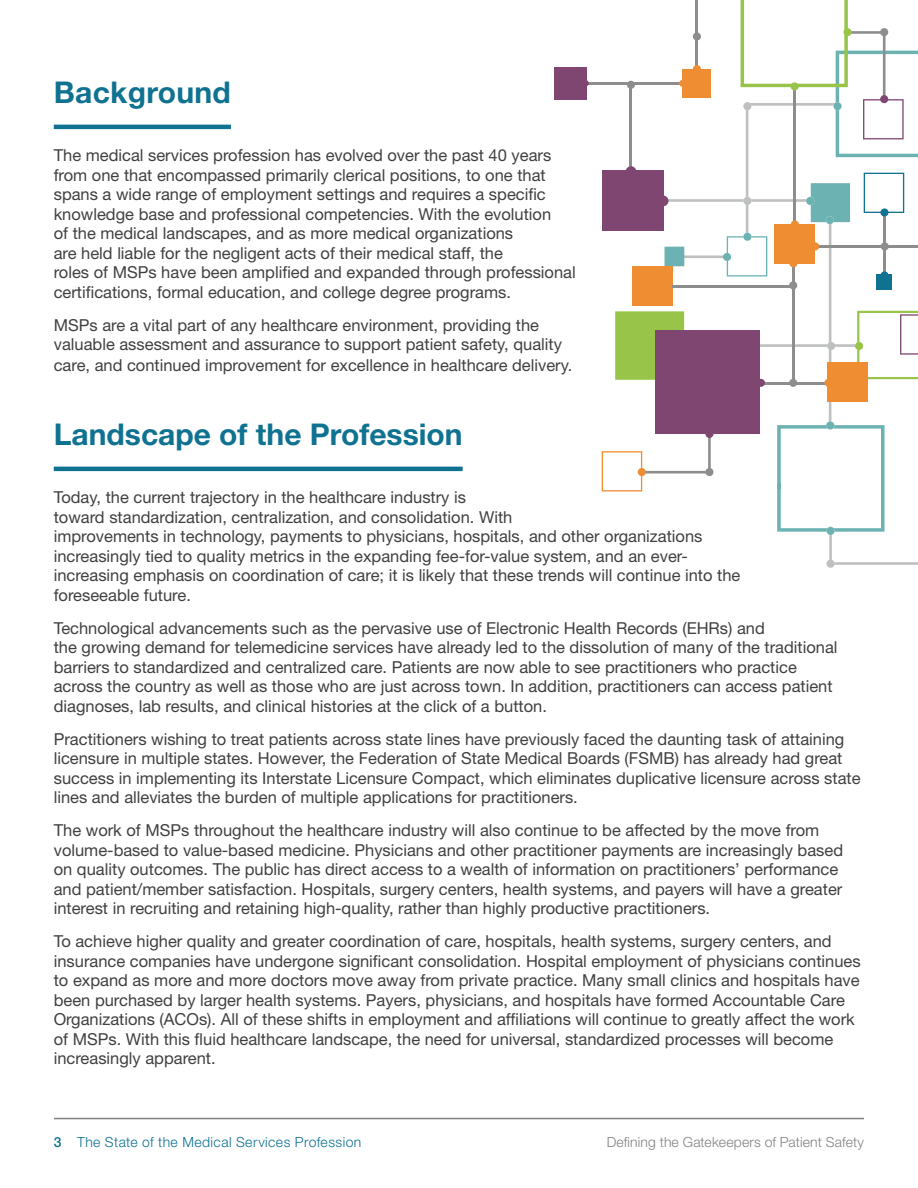
<style>
.page{position:relative;width:918px;height:1188px;background:#fff}
.page>*{position:absolute;margin:0;border:0;box-sizing:border-box;transform-origin:0 0}
._2_BODY{font:700 30px "Helvetica Neue LT Std";color:#0f7291}
._2_BODY-2{font:16.5px/19.5px "Helvetica Neue LT Std";color:#413f41}
.t1{font:300 13.95px "Helvetica Neue LT Std";letter-spacing:.03em;color:#0f7291}
.t2{font:300 13.95px "Helvetica Neue LT Std";letter-spacing:.01em;color:#818285}
.s1{font-weight:500}
</style>
<div class="page">
<svg style="left:602px;top:0;width:316px;height:568px"></svg>
<hr style="left:586px;top:83px;width:96px;height:2px;background:#8d8d8d">
<div style="left:679px;top:80px;width:6px;height:7px;background:#ef8d33;border-radius:50%"></div>
<div style="left:582px;top:80px;width:7px;height:7px;background:#7f4672;border-radius:50%"></div>
<div style="left:554px;top:67px;width:32px;height:32px;background:#7f4672"></div>
<div style="left:602px;top:171px;width:61px;height:60px;background:#7f4672"></div>
<div style="left:658px;top:196px;width:11px;height:10px;background:#7f4672;border-radius:50%"></div>
<div style="left:626px;top:166px;width:10px;height:11px;background:#7f4672;border-radius:50%"></div>
<div style="left:627px;top:81px;width:8px;height:8px;background:#8d8d8d;border-radius:50%"></div>
<hr style="left:54px;top:125px;width:177px;height:4px;background:#0f7291">
<hr style="left:54px;top:467px;width:409px;height:4px;background:#0f7291">
<hr style="left:54px;top:1118px;width:810px;height:1px;background:#818285">
<p class="_2_BODY" style="left:54px;top:74px;width:179px">Background</p>
<p class="_2_BODY-2" style="left:54px;top:146px;width:524px">The medical services profession has evolved over the past 40 years from one that encompassed primarily clerical positions, to one that spans a wide range of employment settings and requires a specific knowledge base and professional competencies. With the evolution<br>of the medical landscapes, and as more medical organizations<br>are held liable for the negligent acts of their medical staff, the<br>roles of MSPs have been amplified and expanded through professional certifications, formal education, and college degree programs.</p>
<p class="_2_BODY-2" style="left:54px;top:315px;width:510px">MSPs are a vital part of any healthcare environment, providing the valuable assessment and assurance to support patient safety, quality</p>
<p class="_2_BODY-2" style="left:54px;top:356px;width:520px">care, and continued improvement for excellence in healthcare delivery.</p>
<p class="_2_BODY" style="left:54px;top:416px;width:410px">Landscape of the Profession</p>
<p class="_2_BODY-2" style="left:54px;top:488px;width:688px">Today, the current trajectory in the healthcare industry is<br>toward standardization, centralization, and consolidation. With<br>improvements in technology, payments to physicians, hospitals, and other organizations increasingly tied to quality metrics in the expanding fee-for-value system, and an ever&shy;increasing emphasis on coordination of care; it is likely that these trends will continue into the foreseeable future.</p>
<p class="_2_BODY-2" style="left:54px;top:618px;width:785px">Technological advancements such as the pervasive use of Electronic Health Records (EHRs) and<br>the growing demand for telemedicine services have already led to the dissolution of many of the traditional barriers to standardized and centralized care. Patients are now able to see practitioners who practice across the country as well as those who are just across town. In addition, practitioners can access patient diagnoses, lab results, and clinical histories at the click of a button.</p>
<p class="_2_BODY-2" style="left:54px;top:729px;width:808px">Practitioners wishing to treat patients across state lines have previously faced the daunting task of attaining licensure in multiple states. However, the Federation of State Medical Boards (FSMB) has already had great success in implementing its Interstate Licensure Compact, which eliminates duplicative licensure across state lines and alleviates the burden of multiple applications for practitioners.</p>
<p class="_2_BODY-2" style="left:54px;top:821px;width:791px">The work of MSPs throughout the healthcare industry will also continue to be affected by the move from volume-based to value-based medicine. Physicians and other practitioner payments are increasingly based on quality outcomes. The public has direct access to a wealth of information on practitioners’ performance and patient/member satisfaction. Hospitals, surgery centers, health systems, and payers will have a greater interest in recruiting and retaining high-quality, rather than highly productive practitioners.</p>
<p class="_2_BODY-2" style="left:54px;top:932px;width:808px">To achieve higher quality and greater coordination of care, hospitals, health systems, surgery centers, and insurance companies have undergone significant consolidation. Hospital employment of physicians continues to expand as more and more doctors move away from private practice. Many small clinics and hospitals have been purchased by larger health systems. Payers, physicians, and hospitals have formed Accountable Care Organizations (ACOs). All of these shifts in employment and affiliations will continue to greatly affect the work of MSPs. With this fluid healthcare landscape, the need for universal, standardized processes will become increasingly apparent.</p>
<p class="t1" style="left:54px;top:1134px;width:309px"><span class="s1">3</span> The State of the Medical Services Profession</p>
<p class="t2" style="left:607px;top:1134px;width:259px">Defining the Gatekeepers of Patient Safety</p>
</div>
